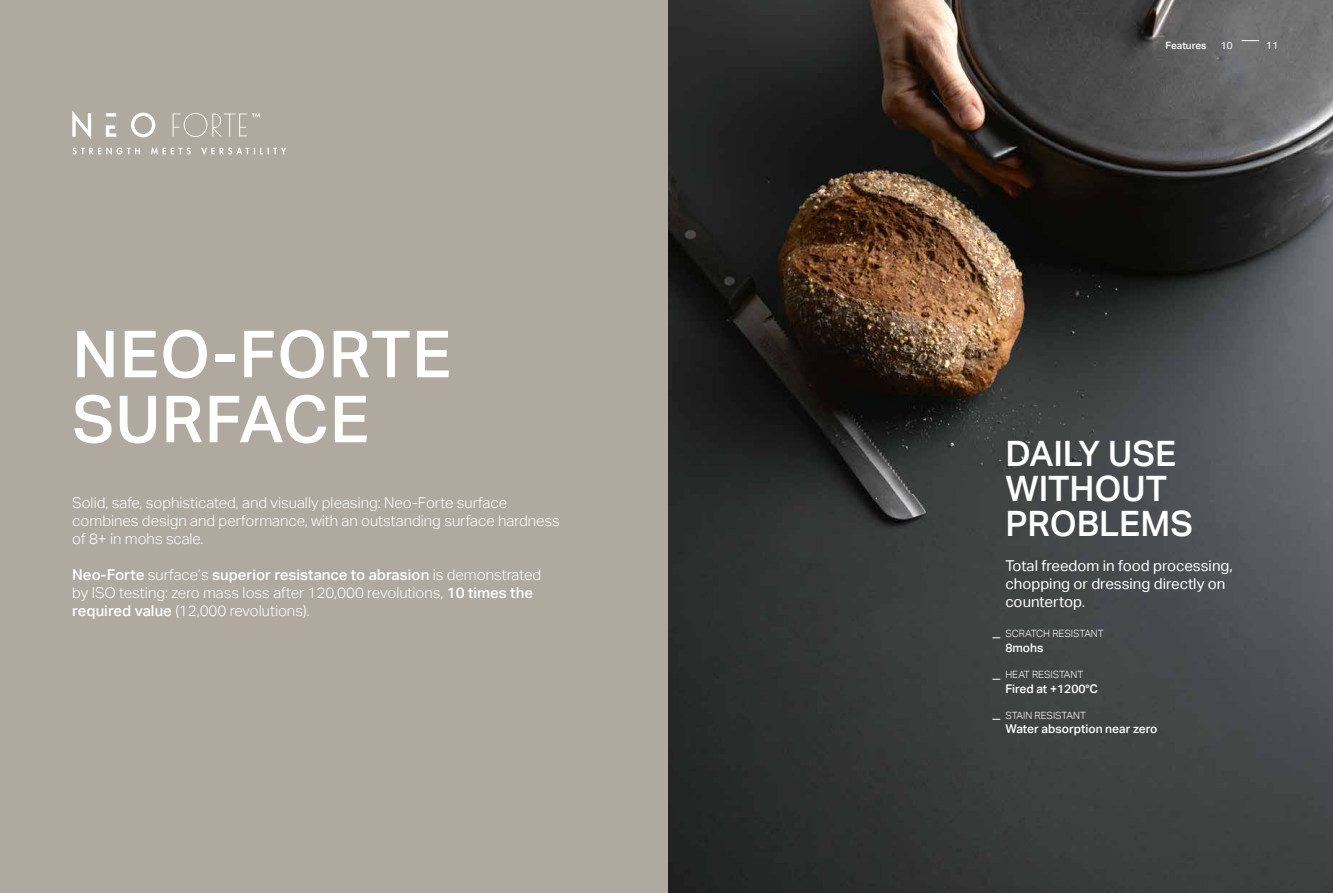
<style>
.page{position:relative;width:1333px;height:893px;background:#fff}
.page>*{position:absolute;margin:0;border:0;box-sizing:border-box;transform-origin:0 0}
.t1{font:500 65px/65px "Aktiv Grotesk";letter-spacing:.02em;color:#fff}
.t2{font:500 35px/35px "Aktiv Grotesk";color:#fff}
.t3{font:300 15px/18px "Aktiv Grotesk";color:#fff}
.t4{font:15px/18px "Aktiv Grotesk";color:#fff}
.t5{font:500 12px "Aktiv Grotesk";color:#fff}
.t6{font:300 10px "Aktiv Grotesk";color:#fff}
.t7{font:500 10px "Aktiv Grotesk";color:#fff}
.t8{font:10px "Aktiv Grotesk";color:#fff}
.s1{font-weight:500}
</style>
<div class="page">
<img style="left:668px;top:0;width:664px;height:893px">
<div style="left:0;top:0;width:668px;height:893px;background:#afa99f"></div>
<svg style="left:131px;top:113px;width:24px;height:24px"></svg>
<svg style="left:72px;top:111px;width:19px;height:28px"></svg>
<svg style="left:106px;top:125px;width:10px;height:12px"></svg>
<svg style="left:106px;top:113px;width:10px;height:4px"></svg>
<svg style="left:72px;top:148px;width:214px;height:7px"></svg>
<svg style="left:172px;top:113px;width:88px;height:24px"></svg>
<svg style="left:1241px;top:40px;width:18px;height:1px"></svg>
<h1 class="t1" style="left:72px;top:322px;width:380px">NEO-FORTE<br>SURFACE</h1>
<p class="t3" style="left:72px;top:493px;width:489px">Solid, safe, sophisticated, and visually pleasing: Neo-Forte surface combines design and performance, with an outstanding surface hardness of 8+ in mohs scale.</p>
<p class="t3" style="left:72px;top:565px;width:470px"><span class="s1">Neo-Forte</span> surface’s <span class="s1">superior resistance to abrasion</span> is demonstrated by ISO testing: zero mass loss after 120,000 revolutions, <span class="s1">10 times the required value</span> (12,000 revolutions).</p>
<p class="t7" style="left:1165px;top:39px;width:42px">Features</p>
<p class="t8" style="left:1220px;top:39px;width:14px">10</p>
<p class="t8" style="left:1266px;top:39px;width:14px">11</p>
<h2 class="t2" style="left:1005px;top:436px;width:189px">DAILY USE<br>WITHOUT<br>PROBLEMS</h2>
<p class="t4" style="left:1005px;top:557px;width:229px">Total freedom in food processing, chopping or dressing directly on countertop.</p>
<p class="t6" style="left:1005px;top:628px;width:100px">SCRATCH RESISTANT</p>
<p class="t5" style="left:1005px;top:640px;width:40px">8mohs</p>
<p class="t6" style="left:1005px;top:669px;width:79px">HEAT RESISTANT</p>
<p class="t5" style="left:1005px;top:681px;width:94px">Fired at +1200°C</p>
<p class="t6" style="left:1005px;top:710px;width:82px">STAIN RESISTANT</p>
<p class="t5" style="left:1005px;top:722px;width:154px">Water absorption near zero</p>
</div>
